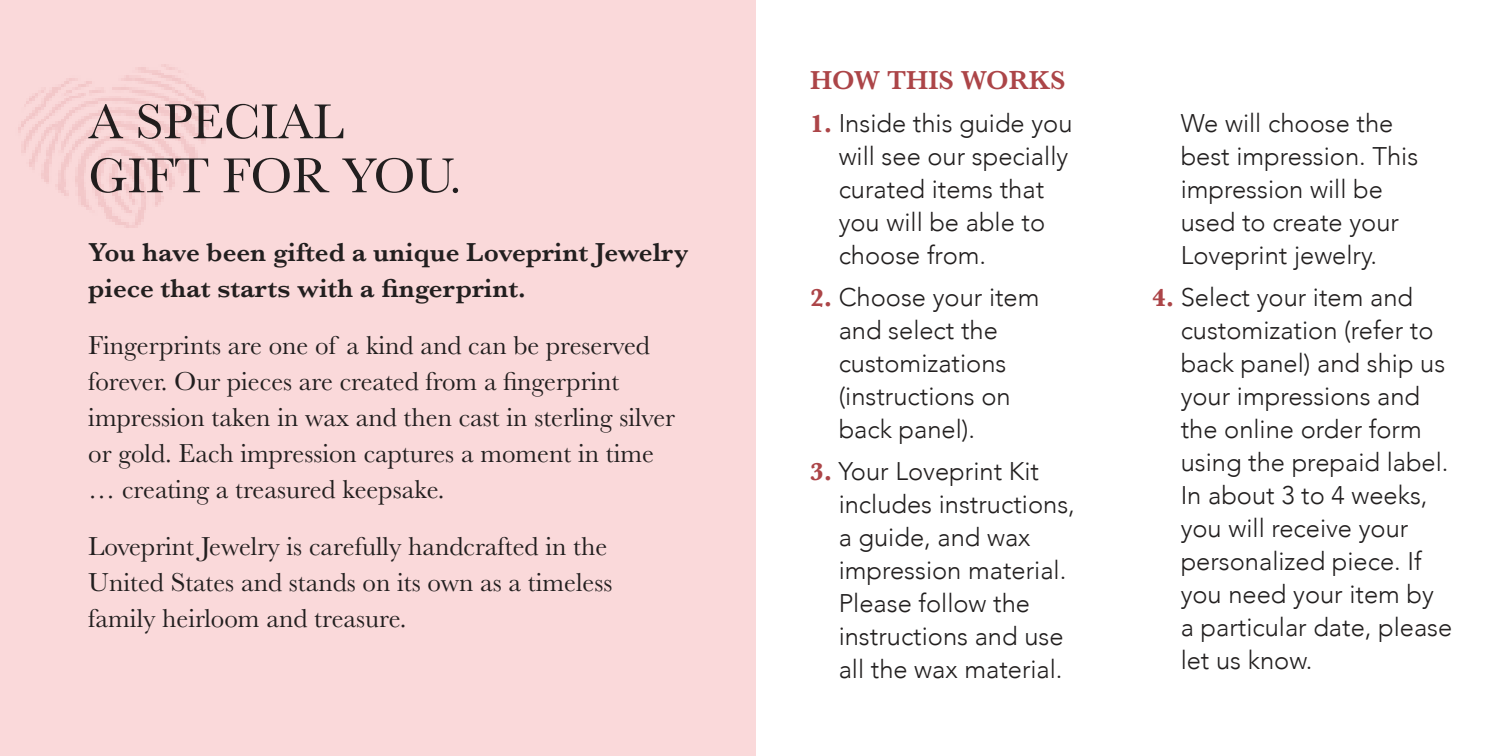
<style>
.page{position:relative;width:1512px;height:756px;background:#fff}
.page>*{position:absolute;margin:0;border:0;box-sizing:border-box;transform-origin:0 0}
.t1{font:51px/54px "Baskerville";color:#221f1f}
.t2{font:27px/36px "Baskerville";color:#221f1f}
.t3{font:600 27px/36px "Baskerville";color:#221f1f}
.t4{font:600 27px "Baskerville";color:#ac4548}
.t5{font:300 25.5px/33px "Avenir";color:#221f1f}
.s1{font-family:"Baskerville";font-weight:700;color:#ac4548}
</style>
<div class="page">
<div style="left:0;top:0;width:756px;height:756px;background:#fad9da"></div>
<h1 class="t1" style="left:88px;top:100px;width:375px">A SPECIAL<br>GIFT FOR YOU.</h1>
<p class="t3" style="left:88px;top:237px;width:602px">You have been gifted a unique Loveprint Jewelry piece that starts with a 昀椀ngerprint.</p>
<p class="t2" style="left:88px;top:330px;width:588px">Fingerprints are one of a kind and can be preserved forever. Our pieces are created from a 昀椀ngerprint impression taken in wax and then cast in sterling silver or gold. Each impression captures a moment in time … creating a treasured keepsake.</p>
<p class="t2" style="left:88px;top:531px;width:526px">Loveprint Jewelry is carefully handcrafted in the<br>United States and stands on its own as a timeless family heirloom and treasure.</p>
<p class="t4" style="left:810px;top:71px;width:257px">HOW THIS WORKS</p>
<p class="t5" style="left:839px;top:109px;width:235px;text-indent:-29px"><span class="s1">1.</span> Inside this guide you will see our specially curated items that you will be able to choose from.</p>
<p class="t5" style="left:839px;top:283px;width:202px;text-indent:-29px"><span class="s1">2.</span> Choose your item and select the customizations (instructions on back panel).</p>
<p class="t5" style="left:839px;top:457px;width:238px;text-indent:-29px"><span class="s1">3.</span> Your Loveprint Kit includes instructions, a guide, and wax impression material.<br>Please follow the instructions and use all the wax material.</p>
<p class="t5" style="left:1181px;top:109px;width:239px">We will choose the best impression. This impression will be used to create your<br>Loveprint jewelry.</p>
<p class="t5" style="left:1181px;top:283px;width:273px;text-indent:-29px"><span class="s1">4.</span> Select your item and customization (refer to back panel) and ship us your impressions and the online order form using the prepaid label.<br>In about 3 to 4 weeks, you will receive your personalized piece. If you need your item by a particular date, please let us know.</p>
</div>
